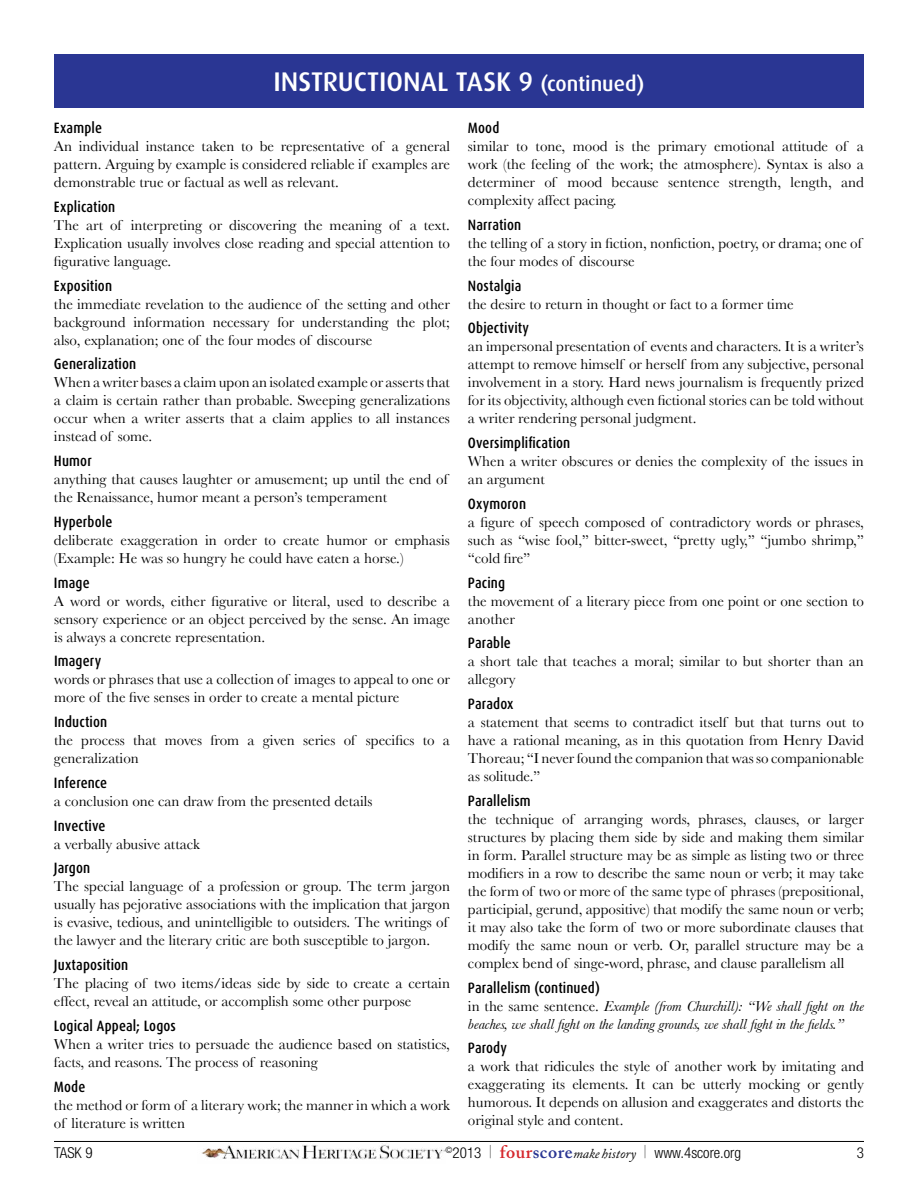
<style>
.page{position:relative;width:918px;height:1188px;background:#fff}
.page>*{position:absolute;margin:0;border:0;box-sizing:border-box;transform-origin:0 0}
.t1{font:500 27px "Dax";letter-spacing:-.005em;color:#fff}
.t2{font:15px/18px "Baskerville";color:#000}
.t3{font:500 15px "Dax Condensed";letter-spacing:.01em;color:#000}
.t4{font:italic 15px/18px "Baskerville";color:#000}
.t5{font:300 condensed 15px "Helvetica Neue";color:#000}
.s1{font-size:21px}
.s2{font-style:normal}
.s3{font-weight:900;font-size:18px}
.s4{font-family:"Adobe Caslon";font-weight:600;font-stretch:normal;font-size:18px;color:#d5272c}
.s5{font-family:"Adobe Caslon";font-weight:600;font-stretch:normal;font-size:18px;color:#2a3693}
.s6{font-family:"Adobe Caslon";font-weight:400;font-style:italic;font-stretch:normal;font-size:13.5px}
</style>
<div class="page">
<hr style="left:54px;top:1141px;width:810px;height:1px;background:#000">
<img style="left:201px;top:1143px;width:245px;height:17px">
<div style="left:54px;top:54px;width:810px;height:54px;background:#2a3693"></div>
<h1 class="t1" style="left:273px;top:67px;width:373px">INSTRUCTIONAL TASK 9 <span class="s1">(CONTINUED)</span></h1>
<p class="t3" style="left:54px;top:120px;width:50px">Example</p>
<p class="t2" style="left:54px;top:137px;width:398px;text-align:justify">An individual instance taken to be representative of a general pattern. Arguing by example is considered reliable if examples are demonstrable true or factual as well as relevant.</p>
<p class="t3" style="left:54px;top:198px;width:63px">Explication</p>
<p class="t2" style="left:54px;top:216px;width:397px;text-align:justify">The art of interpreting or discovering the meaning of a text.<br>Explication usually involves close reading and special attention to figurative language.</p>
<p class="t3" style="left:54px;top:277px;width:60px">Exposition</p>
<p class="t2" style="left:54px;top:295px;width:398px;text-align:justify">the immediate revelation to the audience of the setting and other background information necessary for understanding the plot; also, explanation; one of the four modes of discourse</p>
<p class="t3" style="left:54px;top:356px;width:84px">Generalization</p>
<p class="t2" style="left:54px;top:373px;width:397px;text-align:justify">When a writer bases a claim upon an isolated example or asserts that a claim is certain rather than probable. Sweeping generalizations occur when a writer asserts that a claim applies to all instances instead of some.</p>
<p class="t3" style="left:54px;top:453px;width:39px">Humor</p>
<p class="t2" style="left:54px;top:470px;width:395px">anything that causes laughter or amusement; up until the end of the Renaissance, humor meant a person’s temperament</p>
<p class="t3" style="left:54px;top:513px;width:60px">Hyperbole</p>
<p class="t2" style="left:54px;top:531px;width:397px">deliberate exaggeration in order to create humor or emphasis (Example: He was so hungry he could have eaten a horse.)</p>
<p class="t3" style="left:54px;top:574px;width:37px">Image</p>
<p class="t2" style="left:54px;top:592px;width:398px;text-align:justify">A word or words, either figurative or literal, used to describe a sensory experience or an object perceived by the sense. An image is always a concrete representation.</p>
<p class="t3" style="left:54px;top:653px;width:49px">Imagery</p>
<p class="t2" style="left:54px;top:670px;width:397px">words or phrases that use a collection of images to appeal to one or more of the five senses in order to create a mental picture</p>
<p class="t3" style="left:54px;top:714px;width:55px">Induction</p>
<p class="t2" style="left:54px;top:731px;width:397px">the process that moves from a given series of specifics to a generalization</p>
<p class="t3" style="left:54px;top:774px;width:55px">Inference</p>
<p class="t2" style="left:54px;top:792px;width:320px">a conclusion one can draw from the presented details</p>
<p class="t3" style="left:54px;top:817px;width:53px">Invective</p>
<p class="t2" style="left:54px;top:835px;width:148px">a verbally abusive attack</p>
<p class="t3" style="left:54px;top:860px;width:38px">Jargon</p>
<p class="t2" style="left:54px;top:877px;width:398px">The special language of a profession or group. The term jargon usually has pejorative associations with the implication that jargon is evasive, tedious, and unintelligible to outsiders. The writings of the lawyer and the literary critic are both susceptible to jargon.</p>
<p class="t3" style="left:54px;top:957px;width:76px">Juxtaposition</p>
<p class="t2" style="left:54px;top:974px;width:397px">The placing of two items/ideas side by side to create a certain effect, reveal an attitude, or accomplish some other purpose</p>
<p class="t3" style="left:54px;top:1017px;width:123px">Logical Appeal; Logos</p>
<p class="t2" style="left:54px;top:1035px;width:397px">When a writer tries to persuade the audience based on statistics, facts, and reasons. The process of reasoning</p>
<p class="t3" style="left:54px;top:1078px;width:33px">Mode</p>
<p class="t2" style="left:54px;top:1096px;width:397px">the method or form of a literary work; the manner in which a work of literature is written</p>
<p class="t3" style="left:468px;top:120px;width:33px">Mood</p>
<p class="t2" style="left:468px;top:137px;width:397px;text-align:justify">similar to tone, mood is the primary emotional attitude of a work (the feeling of the work; the atmosphere). Syntax is also a determiner of mood because sentence strength, length, and complexity affect pacing.</p>
<p class="t3" style="left:468px;top:216px;width:55px">Narration</p>
<p class="t2" style="left:468px;top:234px;width:395px">the telling of a story in fiction, nonfiction, poetry, or drama; one of the four modes of discourse</p>
<p class="t3" style="left:468px;top:277px;width:55px">Nostalgia</p>
<p class="t2" style="left:468px;top:295px;width:327px">the desire to return in thought or fact to a former time</p>
<p class="t3" style="left:468px;top:320px;width:63px">Objectivity</p>
<p class="t2" style="left:468px;top:337px;width:398px;text-align:justify">an impersonal presentation of events and characters. It is a writer’s attempt to remove himself or herself from any subjective, personal involvement in a story. Hard news journalism is frequently prized for its objectivity, although even fictional stories can be told without a writer rendering personal judgment.</p>
<p class="t3" style="left:468px;top:435px;width:104px">Oversimplification</p>
<p class="t2" style="left:468px;top:452px;width:397px">When a writer obscures or denies the complexity of the issues in an argument</p>
<p class="t3" style="left:468px;top:495px;width:60px">Oxymoron</p>
<p class="t2" style="left:468px;top:513px;width:398px;text-align:justify">a figure of speech composed of contradictory words or phrases, such as “wise fool,” bitter-sweet, “pretty ugly,” “jumbo shrimp,” “cold fire”</p>
<p class="t3" style="left:468px;top:574px;width:39px">Pacing</p>
<p class="t2" style="left:468px;top:592px;width:397px">the movement of a literary piece from one point or one section to another</p>
<p class="t3" style="left:468px;top:635px;width:44px">Parable</p>
<p class="t2" style="left:468px;top:652px;width:397px">a short tale that teaches a moral; similar to but shorter than an allegory</p>
<p class="t3" style="left:468px;top:696px;width:47px">Paradox</p>
<p class="t2" style="left:468px;top:713px;width:397px;text-align:justify">a statement that seems to contradict itself but that turns out to have a rational meaning, as in this quotation from Henry David Thoreau; “I never found the companion that was so companionable as solitude.”</p>
<p class="t3" style="left:468px;top:792px;width:64px">Parallelism</p>
<p class="t2" style="left:468px;top:810px;width:398px;text-align:justify">the technique of arranging words, phrases, clauses, or larger structures by placing them side by side and making them similar in form. Parallel structure may be as simple as listing two or three modifiers in a row to describe the same noun or verb; it may take the form of two or more of the same type of phrases (prepositional, participial, gerund, appositive) that modify the same noun or verb; it may also take the form of two or more subordinate clauses that modify the same noun or verb. Or, parallel structure may be a complex bend of singe-word, phrase, and clause parallelism all</p>
<p class="t3" style="left:468px;top:979px;width:133px">Parallelism (continued)</p>
<p class="t4" style="left:468px;top:997px;width:397px"><span class="s2">in the same sentence.</span> Example (from Churchill): “We shall fight on the beaches, we shall fight on the landing grounds, we shall fight in the fields.”</p>
<p class="t3" style="left:468px;top:1040px;width:41px">Parody</p>
<p class="t2" style="left:468px;top:1057px;width:398px;text-align:justify">a work that ridicules the style of another work by imitating and exaggerating its elements. It can be utterly mocking or gently humorous. It depends on allusion and exaggerates and distorts the original style and content.</p>
<p class="t5" style="left:54px;top:1144px;width:40px">TASK 9</p>
<p class="t5" style="left:446px;top:1144px;width:297px"><sup>©</sup>2013 <span class="s3">|</span> <span class="s4">four</span><span class="s5">score</span><span class="s6">make history</span> <span class="s3">|</span> www.4score.org</p>
<p class="t5" style="left:857px;top:1144px;width:9px">3</p>
</div>
